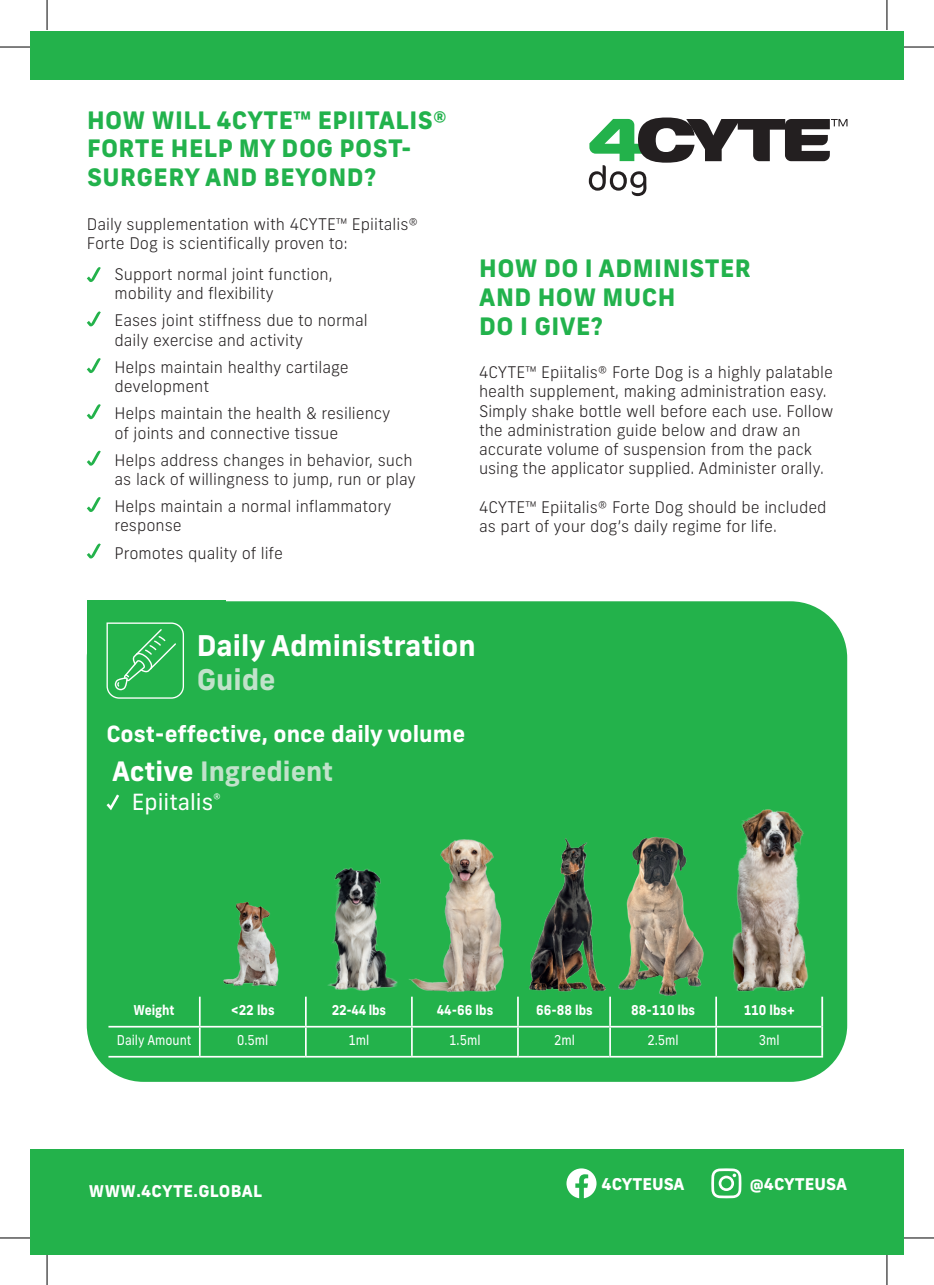
<style>
.page{position:relative;width:934px;height:1285px;background:#fff}
.page>*{position:absolute;margin:0;border:0;box-sizing:border-box;transform-origin:0 0}
.t1{font:700 28.4px "New Frank";color:#fff}
.t2{font:700 28.4px "New Frank";color:#c1e2ca}
.t3{font:700 26.8px "New Frank";color:#c1e2ca}
.t4{font:800 24px/28.8px "New Frank";letter-spacing:.02em;color:#22b24c}
.t5{font:700 22.2px "New Frank";color:#fff}
.t6{font:22.2px "New Frank";color:#fff}
.t7{font:800 16.2px "New Frank";color:#fff}
.t8{font:800 16.2px "New Frank";letter-spacing:.02em;color:#fff}
.t9{font:300 16px/19.2px "New Frank";color:#231f20}
.t10{font:700 13.6px "New Frank";color:#fff;scale:.9 1}
.t11{font:13.6px "New Frank";color:#fff;scale:.9 1}
.s1{color:#fff}
</style>
<div class="page">
<div style="left:87px;top:601px;width:759px;height:480px;background:#23b24b;border-radius:57px"></div>
<div style="left:87px;top:601px;width:138px;height:63px;background:#23b24b"></div>
<svg style="left:106px;top:794px;width:13px;height:16px"></svg>
<hr style="left:199px;top:996px;width:1px;height:30px;background:#fff">
<hr style="left:305px;top:996px;width:1px;height:30px;background:#fff">
<hr style="left:411px;top:996px;width:1px;height:30px;background:#fff">
<hr style="left:517px;top:996px;width:1px;height:30px;background:#fff">
<hr style="left:108px;top:1026px;width:92px;height:1px;background:#fff">
<hr style="left:200px;top:1026px;width:106px;height:1px;background:#fff">
<svg style="left:199px;top:1027px;width:1px;height:29px"></svg>
<hr style="left:306px;top:1026px;width:105px;height:1px;background:#fff">
<svg style="left:305px;top:1027px;width:1px;height:29px"></svg>
<hr style="left:411px;top:1026px;width:107px;height:1px;background:#fff">
<svg style="left:411px;top:1027px;width:1px;height:29px"></svg>
<svg style="left:517px;top:1027px;width:1px;height:29px"></svg>
<hr style="left:108px;top:1056px;width:92px;height:1px;background:#fff">
<hr style="left:200px;top:1056px;width:106px;height:1px;background:#fff">
<hr style="left:306px;top:1056px;width:105px;height:1px;background:#fff">
<hr style="left:411px;top:1056px;width:107px;height:1px;background:#fff">
<hr style="left:609px;top:996px;width:1px;height:30px;background:#fff">
<hr style="left:715px;top:996px;width:1px;height:30px;background:#fff">
<hr style="left:609px;top:1026px;width:106px;height:1px;background:#fff">
<svg style="left:609px;top:1027px;width:1px;height:29px"></svg>
<hr style="left:715px;top:1026px;width:106px;height:1px;background:#fff">
<svg style="left:715px;top:1027px;width:1px;height:29px"></svg>
<hr style="left:609px;top:1056px;width:106px;height:1px;background:#fff">
<hr style="left:715px;top:1056px;width:107px;height:1px;background:#fff">
<hr style="left:518px;top:1026px;width:91px;height:1px;background:#fff">
<hr style="left:518px;top:1056px;width:91px;height:1px;background:#fff">
<hr style="left:821px;top:996px;width:1px;height:30px;background:#fff">
<hr style="left:821px;top:1026px;width:1px;height:30px;background:#fff">
<img style="left:223px;top:902px;width:56px;height:84px">
<img style="left:327px;top:867px;width:71px;height:124px">
<img style="left:409px;top:839px;width:95px;height:153px">
<img style="left:732px;top:809px;width:77px;height:183px">
<svg style="left:106px;top:622px;width:78px;height:77px"></svg>
<img style="left:529px;top:838px;width:63px;height:154px">
<img style="left:592px;top:836px;width:125px;height:164px">
<svg style="left:87px;top:267px;width:14px;height:15px"></svg>
<svg style="left:87px;top:311px;width:14px;height:16px"></svg>
<svg style="left:87px;top:358px;width:14px;height:15px"></svg>
<svg style="left:87px;top:404px;width:14px;height:16px"></svg>
<svg style="left:87px;top:450px;width:14px;height:16px"></svg>
<svg style="left:87px;top:497px;width:14px;height:15px"></svg>
<svg style="left:87px;top:543px;width:14px;height:16px"></svg>
<div style="left:30px;top:1149px;width:873px;height:106px;background:#23b24b"></div>
<svg style="left:588px;top:117px;width:259px;height:79px"></svg>
<div style="left:30px;top:31px;width:873px;height:48px;background:#23b24b"></div>
<svg style="left:566px;top:1168px;width:30px;height:30px"></svg>
<svg style="left:711px;top:1168px;width:30px;height:30px"></svg>
<hr style="left:0;top:47px;width:30px;height:1px;background:#000">
<hr style="left:903px;top:47px;width:30px;height:1px;background:#000">
<hr style="left:0;top:1237px;width:30px;height:1px;background:#000">
<hr style="left:903px;top:1237px;width:30px;height:1px;background:#000">
<hr style="left:47px;top:0;width:1px;height:30px;background:#000">
<hr style="left:47px;top:1255px;width:1px;height:30px;background:#000">
<hr style="left:886px;top:0;width:1px;height:30px;background:#000">
<hr style="left:886px;top:1255px;width:1px;height:30px;background:#000">
<p class="t4" style="left:87px;top:105px;width:361px">HOW WILL 4CYTE™ EPIITALIS®<br>FORTE HELP MY DOG POST-<br>SURGERY AND BEYOND?</p>
<p class="t9" style="left:87px;top:214px;width:333px">Daily supplementation with 4CYTE™ Epiitalis®<br>Forte Dog is scientifically proven to:</p>
<p class="t9" style="left:114px;top:265px;width:219px">Support normal joint function,</p>
<p class="t9" style="left:114px;top:284px;width:161px">mobility and flexibility</p>
<p class="t9" style="left:114px;top:311px;width:255px">Eases joint stiffness due to normal</p>
<p class="t9" style="left:114px;top:330px;width:190px">daily exercise and activity</p>
<p class="t9" style="left:114px;top:357px;width:236px">Helps maintain healthy cartilage</p>
<p class="t9" style="left:114px;top:377px;width:96px">development</p>
<p class="t9" style="left:114px;top:404px;width:277px">Helps maintain the health &amp; resiliency</p>
<p class="t9" style="left:114px;top:423px;width:225px">of joints and connective tissue</p>
<p class="t9" style="left:114px;top:450px;width:299px">Helps address changes in behavior, such</p>
<p class="t9" style="left:114px;top:469px;width:303px">as lack of willingness to jump, run or play</p>
<p class="t9" style="left:114px;top:497px;width:278px">Helps maintain a normal inflammatory</p>
<p class="t9" style="left:114px;top:516px;width:69px">response</p>
<p class="t9" style="left:114px;top:543px;width:170px">Promotes quality of life</p>
<p class="t4" style="left:479px;top:254px;width:273px">HOW DO I ADMINISTER</p>
<p class="t4" style="left:479px;top:282px;width:197px">AND HOW MUCH</p>
<p class="t4" style="left:479px;top:311px;width:125px">DO I GIVE?</p>
<p class="t9" style="left:479px;top:363px;width:355px">4CYTE™ Epiitalis® Forte Dog is a highly palatable health supplement, making administration easy.</p>
<p class="t9" style="left:479px;top:401px;width:356px">Simply shake bottle well before each use. Follow the administration guide below and draw an accurate volume of suspension from the pack using the applicator supplied. Administer orally.</p>
<p class="t9" style="left:479px;top:497px;width:349px">4CYTE™ Epiitalis® Forte Dog should be included as part of your dog’s daily regime for life.</p>
<p class="t1" style="left:196px;top:627px;width:280px">Daily Administration</p>
<p class="t2" style="left:196px;top:661px;width:80px">Guide</p>
<p class="t5" style="left:106px;top:720px;width:360px">Cost-effective, once daily volume</p>
<p class="t3" style="left:112px;top:754px;width:223px"><span class="s1">Active</span> Ingredient</p>
<p class="t6" style="left:132px;top:788px;width:91px">Epiitalis<sup>®</sup></p>
<p class="t10" style="left:133px;top:1001px;width:47px">Weight</p>
<p class="t10" style="left:231px;top:1001px;width:50px">&lt;22 lbs</p>
<p class="t10" style="left:332px;top:1001px;width:62px">22-44 lbs</p>
<p class="t10" style="left:436px;top:1001px;width:64px">44-66 lbs</p>
<p class="t11" style="left:117px;top:1032px;width:84px">Daily Amount</p>
<p class="t11" style="left:237px;top:1032px;width:36px">0.5ml</p>
<p class="t11" style="left:348px;top:1032px;width:25px">1ml</p>
<p class="t11" style="left:449px;top:1032px;width:36px">1.5ml</p>
<p class="t10" style="left:536px;top:1001px;width:64px">66-88 lbs</p>
<p class="t10" style="left:630px;top:1001px;width:73px">88-110 lbs</p>
<p class="t10" style="left:743px;top:1001px;width:58px">110 lbs+</p>
<p class="t11" style="left:553px;top:1032px;width:25px">2ml</p>
<p class="t11" style="left:647px;top:1032px;width:36px">2.5ml</p>
<p class="t11" style="left:758px;top:1032px;width:25px">3ml</p>
<p class="t8" style="left:89px;top:1180px;width:175px">WWW.4CYTE.GLOBAL</p>
<p class="t7" style="left:601px;top:1173px;width:85px">4CYTEUSA</p>
<p class="t7" style="left:749px;top:1173px;width:99px">@4CYTEUSA</p>
</div>
